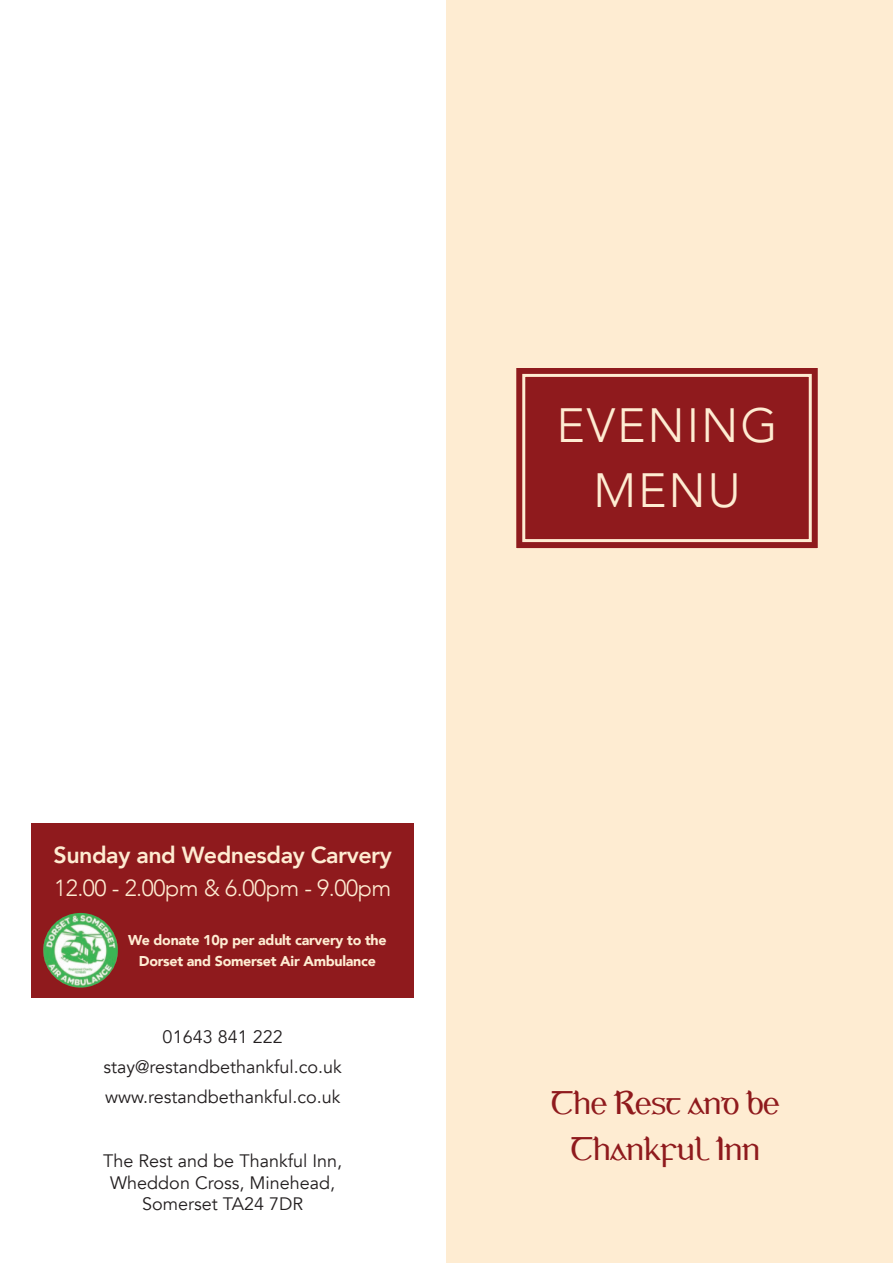
<style>
.page{position:relative;width:893px;height:1263px;background:#fff}
.page>*{position:absolute;margin:0;border:0;box-sizing:border-box;transform-origin:0 0}
.t1{font:300 48px/64.2px "Avenir";letter-spacing:.04em;color:#feecd2;text-align:center}
.t2{font:34.95px/46.5px "Bunchlo";letter-spacing:-.04em;color:#8f1a1d;text-align:center}
.t3{font:300 23.25px "Avenir";letter-spacing:-.02em;color:#feecd2}
.t4{font:800 23.25px "Avenir";letter-spacing:-.02em;color:#feecd2}
.t5{font:18px/30.2px "Avenir";color:#231f20;text-align:center}
.t6{font:900 14.25px/21px "Avenir";letter-spacing:-.02em;color:#feecd2;text-align:center}
</style>
<div class="page">
<div style="left:446px;top:0;width:447px;height:1263px;background:#feecd2"></div>
<div style="left:516px;top:368px;width:302px;height:181px;background:#8f1a1d"></div>
<div style="left:522px;top:374px;width:290px;height:168px;border:3px solid #feecd2"></div>
<div style="left:31px;top:823px;width:383px;height:175px;background:#8f1a1d"></div>
<img style="left:43px;top:913px;width:75px;height:74px;border-radius:37px">
<p class="t4" style="left:53px;top:837px;width:340px">Sunday and Wednesday Carvery</p>
<p class="t3" style="left:54px;top:874px;width:339px">12.00 - 2.00pm &amp; 6.00pm - 9.00pm</p>
<p class="t6" style="left:128px;top:929px;width:260px">We donate 10p per adult carvery to the<br>Dorset and Somerset Air Ambulance</p>
<p class="t5" style="left:103px;top:1022px;width:240px">01643 841 222 stay@restandbethankful.co.uk www.restandbethankful.co.uk</p>
<p class="t5" style="left:103px;top:1150px;width:240px;line-height:21.6px">The Rest and be Thankful Inn,<br>Wheddon Cross, Minehead,<br>Somerset TA24 7DR</p>
<h1 class="t1" style="left:556px;top:394px;width:223px">EVENING<br>MENU</h1>
<h2 class="t2" style="left:551px;top:1079px;width:231px">The Rest and be<br>Thankful Inn</h2>
</div>
